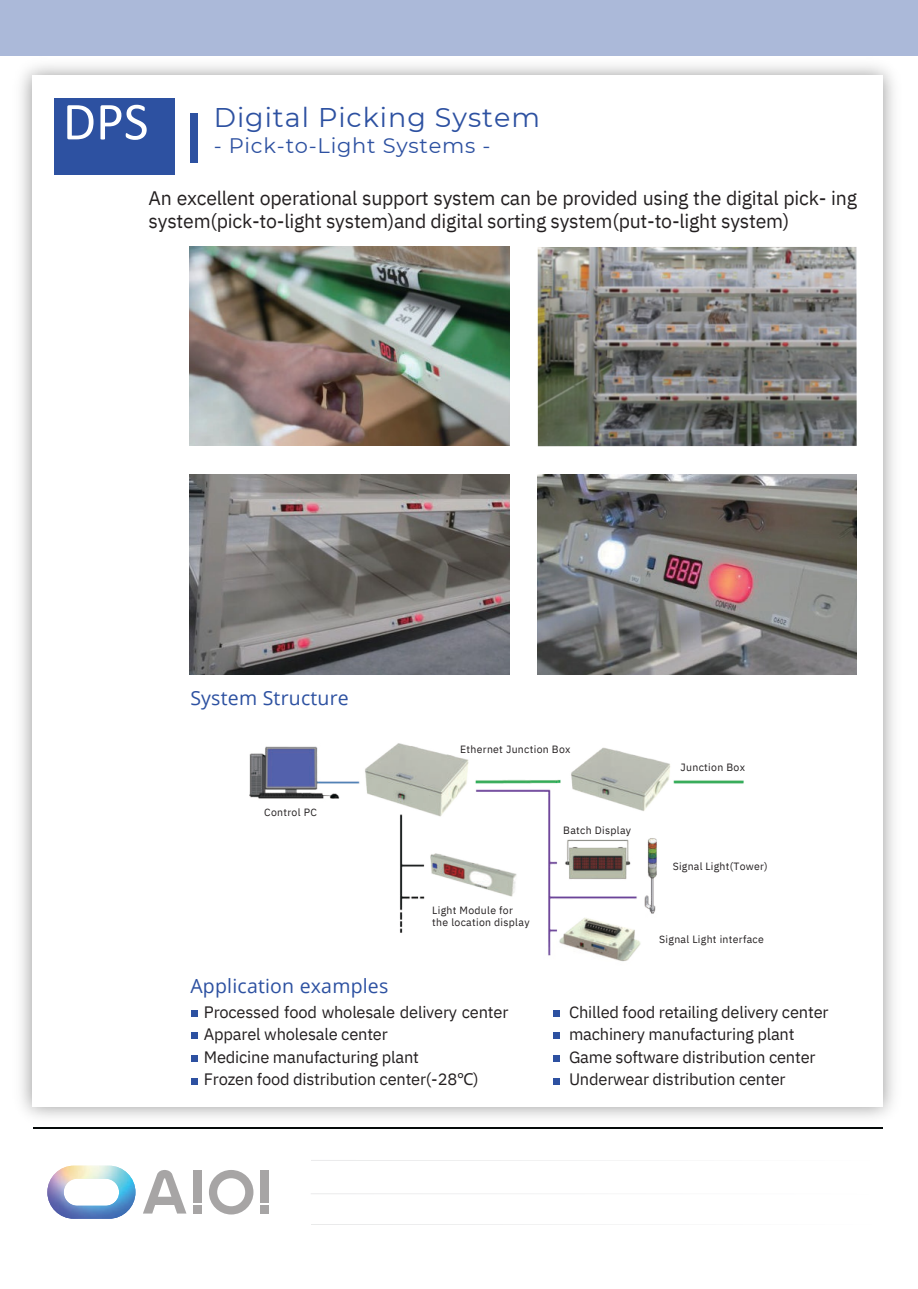
<style>
.page{position:relative;width:918px;height:1289px;background:#fff}
.page>*{position:absolute;margin:0;border:0;box-sizing:border-box;transform-origin:0 0}
.t1{font:54px "Calibri";color:#fff}
.t2{font:27px "Montserrat";letter-spacing:.035em;color:#2d51a1}
.t3{font:21px "Montserrat";letter-spacing:.035em;color:#2d51a1}
.t4{font:19.5px/22.5px "IBM Plex Sans";letter-spacing:-.01em;color:#231f20}
.t5{font:19.5px "Open Sans";letter-spacing:.01em;color:#2d51a1}
.t6{font:16.5px/22.5px "IBM Plex Sans";letter-spacing:-.01em;color:#231f20}
.t7{font:10.5px "IBM Plex Sans";letter-spacing:.03em;color:#231f20}
.s1{font-family:"Noto Sans"}
</style>
<div class="page">
<img style="left:47px;top:1165px;width:88px;height:53px">
<svg style="left:209px;top:1170px;width:44px;height:44px"></svg>
<div style="left:261px;top:1170px;width:8px;height:32px;background:#a7a5a5"></div>
<div style="left:261px;top:1204px;width:8px;height:9px;background:#a7a5a5"></div>
<div style="left:193px;top:1170px;width:9px;height:32px;background:#a7a5a5"></div>
<div style="left:193px;top:1204px;width:9px;height:9px;background:#a7a5a5"></div>
<svg style="left:143px;top:1170px;width:43px;height:43px"></svg>
<div style="left:0;top:0;width:918px;height:55px;background:#abb9d9"></div>
<svg style="left:311px;top:1193px;width:193px;height:1px"></svg>
<img style="left:7px;top:55px;width:902px;height:1074px">
<hr style="left:34px;top:1126px;width:849px;height:2px;background:#050a0a">
<div style="left:32px;top:76px;width:850px;height:1030px;background:#fff"></div>
<div style="left:55px;top:98px;width:120px;height:77px;background:#2d51a1"></div>
<div style="left:190px;top:114px;width:8px;height:48px;background:#2d51a1"></div>
<img style="left:249px;top:743px;width:495px;height:219px">
<div style="left:191px;top:1009px;width:7px;height:7px;background:#2d51a1"></div>
<div style="left:191px;top:1032px;width:7px;height:6px;background:#2d51a1"></div>
<div style="left:191px;top:1054px;width:7px;height:7px;background:#2d51a1"></div>
<div style="left:191px;top:1077px;width:7px;height:7px;background:#2d51a1"></div>
<div style="left:553px;top:1009px;width:7px;height:7px;background:#2d51a1"></div>
<div style="left:553px;top:1032px;width:7px;height:7px;background:#2d51a1"></div>
<div style="left:553px;top:1054px;width:7px;height:7px;background:#2d51a1"></div>
<div style="left:553px;top:1077px;width:7px;height:7px;background:#2d51a1"></div>
<img style="left:538px;top:247px;width:319px;height:199px">
<img style="left:190px;top:247px;width:319px;height:199px">
<img style="left:190px;top:475px;width:319px;height:199px">
<img style="left:538px;top:475px;width:319px;height:199px">
<p class="t1" style="left:63px;top:99px;width:87px">DPS</p>
<p class="t2" style="left:214px;top:101px;width:328px">Digital Picking System</p>
<p class="t3" style="left:214px;top:132px;width:278px">- Pick-to-Light Systems -</p>
<h2 class="t4" style="left:149px;top:186px;width:710px">An excellent operational support system can be provided using the digital pick- ing system(pick-to-light system)and digital sorting system(put-to-light system)</h2>
<p class="t5" style="left:190px;top:684px;width:160px">System Structure</p>
<p class="t7" style="left:264px;top:805px;width:54px">Control PC</p>
<p class="t5" style="left:190px;top:972px;width:200px">Application examples</p>
<p class="t7" style="left:460px;top:742px;width:112px">Ethernet Junction Box</p>
<p class="t7" style="left:432px;top:902px;width:82px">Light Module for</p>
<p class="t7" style="left:432px;top:915px;width:99px">the location display</p>
<p class="t7" style="left:563px;top:823px;width:69px">Batch Display</p>
<p class="t7" style="left:681px;top:760px;width:66px">Junction Box</p>
<h2 class="t7" style="left:673px;top:859px;width:96px">Signal Light(Tower)</h2>
<p class="t7" style="left:659px;top:931px;width:106px">Signal Light interface</p>
<h3 class="t6" style="left:204px;top:999px;width:306px">Processed food wholesale delivery center Apparel wholesale center<br>Medicine manufacturing plant<br>Frozen food distribution center(-28<span class="s1">℃</span>)</h3>
<h3 class="t6" style="left:569px;top:999px;width:261px">Chilled food retailing delivery center machinery manufacturing plant Game software distribution center Underwear distribution center</h3>
</div>
